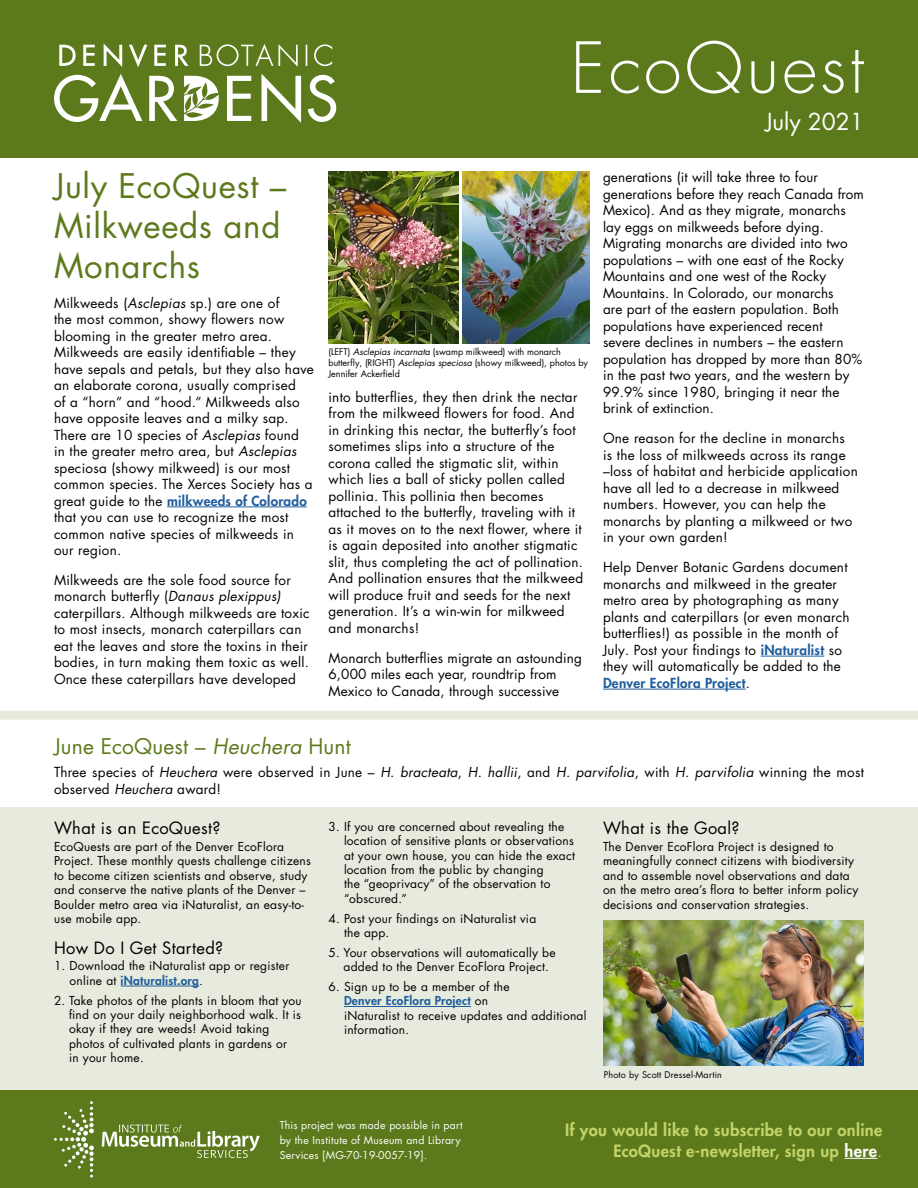
<style>
.page{position:relative;width:918px;height:1188px;background:#fff}
.page>*{position:absolute;margin:0;border:0;box-sizing:border-box;transform-origin:0 0}
.t1{font:300 68.4px "Futura LT Pro";letter-spacing:.05em;color:#fff}
.t2{font:33px/39.6px "Futura LT Pro";letter-spacing:.02em;color:#5c7a1c}
.t3{font:22.8px "Futura LT Pro";color:#fff}
.t4{font:21px "Futura LT Pro";letter-spacing:.01em;color:#5c7a1c}
.t5{font:800 16.5px/21px "Futura LT Pro";letter-spacing:.02em;color:#c2d368;text-align:right}
.t6{font:16.5px "Futura LT Pro";letter-spacing:.02em;color:#000}
.t7{font:13.5px/16.5px "Futura LT Pro";letter-spacing:.02em;color:#000}
.t8{font:12px/14.4px "Futura LT Pro";letter-spacing:.02em;color:#000}
.t9{font:10.5px/15px "Futura LT Pro";letter-spacing:.02em;color:#fff}
.t10{font:9px/10.8px "Futura LT Pro";color:#000}
.t11{font:9px "Futura LT Pro";letter-spacing:.02em;color:#000}
.s1{font-style:italic}
.s2{font-weight:800;color:#215e9e}
.s3{color:#fff}
.s4{font-weight:400}
</style>
<div class="page">
<hr style="left:167px;top:507px;width:140px;height:1px;background:#215e9e">
<hr style="left:761px;top:656px;width:63px;height:1px;background:#215e9e">
<hr style="left:603px;top:689px;width:143px;height:1px;background:#215e9e">
<div style="left:0;top:808px;width:918px;height:287px;background:#e6ebdd"></div>
<hr style="left:121px;top:986px;width:78px;height:1px;background:#215e9e">
<hr style="left:344px;top:1006px;width:127px;height:1px;background:#215e9e">
<div style="left:0;top:0;width:918px;height:158px;background:#5c7a1c"></div>
<svg style="left:59px;top:45px;width:17px;height:21px"></svg>
<svg style="left:83px;top:45px;width:12px;height:21px"></svg>
<svg style="left:104px;top:44px;width:18px;height:23px"></svg>
<svg style="left:129px;top:45px;width:18px;height:22px"></svg>
<svg style="left:154px;top:45px;width:12px;height:21px"></svg>
<svg style="left:175px;top:45px;width:14px;height:21px"></svg>
<svg style="left:200px;top:44px;width:73px;height:22px"></svg>
<svg style="left:279px;top:44px;width:19px;height:23px"></svg>
<svg style="left:306px;top:45px;width:1px;height:21px"></svg>
<svg style="left:314px;top:44px;width:18px;height:22px"></svg>
<svg style="left:54px;top:74px;width:88px;height:48px"></svg>
<svg style="left:149px;top:76px;width:28px;height:45px"></svg>
<svg style="left:227px;top:76px;width:24px;height:45px"></svg>
<svg style="left:261px;top:74px;width:40px;height:49px"></svg>
<svg style="left:308px;top:75px;width:28px;height:47px"></svg>
<svg style="left:184px;top:76px;width:35px;height:45px"></svg>
<div style="left:0;top:1091px;width:918px;height:97px;background:#5c7a1c"></div>
<hr style="left:845px;top:1158px;width:32px;height:1px;background:#fff">
<svg style="left:54px;top:1101px;width:40px;height:77px"></svg>
<svg style="left:102px;top:1124px;width:158px;height:34px"></svg>
<div style="left:0;top:711px;width:918px;height:9px;background:#e6ebdd"></div>
<img style="left:604px;top:920px;width:260px;height:146px">
<img style="left:328px;top:171px;width:131px;height:173px">
<img style="left:462px;top:171px;width:128px;height:173px">
<h2 class="t2" style="left:54px;top:166px;width:234px">July EcoQuest –<br>Milkweeds and<br>Monarchs</h2>
<p class="t7" style="left:54px;top:294px;width:261px">Milkweeds (<span class="s1">Asclepias</span> sp.) are one of<br>the most common, showy flowers now blooming in the greater metro area.<br>Milkweeds are easily identifiable – they have sepals and petals, but they also have an elaborate corona, usually comprised<br>of a “horn” and “hood.” Milkweeds also have opposite leaves and a milky sap.<br>There are 10 species of <span class="s1">Asclepias</span> found<br>in the greater metro area, but <span class="s1">Asclepias </span>speciosa (showy milkweed) is our most common species. The Xerces Society has a great guide to the <span class="s2">milkweeds of Colorado </span>that you can use to recognize the most common native species of milkweeds in our region.</p>
<p class="t7" style="left:54px;top:572px;width:257px">Milkweeds are the sole food source for monarch butterfly (<span class="s1">Danaus plexippus) </span>caterpillars. Although milkweeds are toxic to most insects, monarch caterpillars can eat the leaves and store the toxins in their bodies, in turn making them toxic as well.<br>Once these caterpillars have developed</p>
<h1 class="t1" style="left:571px;top:23px;width:295px">EcoQuest</h1>
<h3 class="t3" style="left:765px;top:106px;width:100px">July 2021</h3>
<p class="t10" style="left:328px;top:347px;width:261px">(LEFT) <span class="s1">Asclepias incarnata</span> (swamp milkweed) with monarch butterfly, (RIGHT) <span class="s1">Asclepias speciosa</span> (showy milkweed), photos by<br>Jennifer Ackerfield</p>
<p class="t7" style="left:328px;top:388px;width:256px">into butterflies, they then drink the nectar from the milkweed flowers for food. And in drinking this nectar, the butterfly’s foot sometimes slips into a structure of the corona called the stigmatic slit, within which lies a ball of sticky pollen called pollinia. This pollinia then becomes attached to the butterfly, traveling with it as it moves on to the next flower, where it is again deposited into another stigmatic slit, thus completing the act of pollination.<br>And pollination ensures that the milkweed will produce fruit and seeds for the next generation. It’s a win-win for milkweed and monarchs!</p>
<p class="t7" style="left:328px;top:649px;width:255px">Monarch butterflies migrate an astounding<br>6,000 miles each year, roundtrip from<br>Mexico to Canada, through successive</p>
<p class="t7" style="left:603px;top:169px;width:263px">generations (it will take three to four generations before they reach Canada from Mexico). And as they migrate, monarchs lay eggs on milkweeds before dying.<br>Migrating monarchs are divided into two populations – with one east of the Rocky Mountains and one west of the Rocky Mountains. In Colorado, our monarchs<br>are part of the eastern population. Both populations have experienced recent<br>severe declines in numbers – the eastern population has dropped by more than 80% in the past two years, and the western by 99.9% since 1980, bringing it near the brink of extinction.</p>
<p class="t7" style="left:603px;top:430px;width:256px">One reason for the decline in monarchs<br>is the loss of milkweeds across its range –loss of habitat and herbicide application have all led to a decrease in milkweed numbers. However, you can help the monarchs by planting a milkweed or two in your own garden!</p>
<p class="t7" style="left:603px;top:559px;width:248px">Help Denver Botanic Gardens document monarchs and milkweed in the greater metro area by photographing as many plants and caterpillars (or even monarch butterflies!) as possible in the month of July. Post your findings to <span class="s2">iNaturalist</span> so they will automatically be added to the <span class="s2">Denver EcoFlora Project</span>.</p>
<h3 class="t4" style="left:54px;top:732px;width:298px">June EcoQuest – <span class="s1">Heuchera</span> Hunt</h3>
<p class="t7" style="left:54px;top:764px;width:812px">Three species of <span class="s1">Heuchera</span> were observed in June – <span class="s1">H. bracteata</span>, <span class="s1">H. hallii</span>, and <span class="s1">H. parvifolia</span>, with <span class="s1">H. parvifolia</span> winning the most observed <span class="s1">Heuchera</span> award!</p>
<p class="t6" style="left:54px;top:817px;width:168px">What is an EcoQuest?</p>
<p class="t8" style="left:54px;top:839px;width:258px">EcoQuests are part of the Denver EcoFlora Project. These monthly quests challenge citizens to become citizen scientists and observe, study and conserve the native plants of the Denver – Boulder metro area via iNaturalist, an easy-to&shy;use mobile app.</p>
<p class="t6" style="left:54px;top:936px;width:171px">How Do I Get Started?</p>
<p class="t8" style="left:70px;top:959px;width:221px;text-indent:-16px">1. Download the iNaturalist app or register online at <span class="s2">iNaturalist.org</span>.</p>
<p class="t8" style="left:69px;top:993px;width:234px;text-indent:-15px">2. Take photos of the plants in bloom that you find on your daily neighborhood walk. It is okay if they are weeds! Avoid taking photos of cultivated plants in gardens or<br>in your home.</p>
<p class="t8" style="left:344px;top:819px;width:232px;text-indent:-16px">3. If you are concerned about revealing the location of sensitive plants or observations at your own house, you can hide the exact location from the public by changing<br>the “geoprivacy” of the observation to “obscured.”</p>
<p class="t8" style="left:344px;top:911px;width:194px;text-indent:-16px">4. Post your findings on iNaturalist via the app.</p>
<p class="t8" style="left:344px;top:945px;width:214px;text-indent:-15px">5. Your observations will automatically be added to the Denver EcoFlora Project.</p>
<p class="t8" style="left:344px;top:979px;width:244px;text-indent:-16px">6. Sign up to be a member of the<br><span class="s2">Denver EcoFlora Project</span> on<br>iNaturalist to receive updates and additional information.</p>
<p class="t6" style="left:603px;top:817px;width:138px">What is the Goal?</p>
<p class="t8" style="left:603px;top:839px;width:257px">The Denver EcoFlora Project is designed to meaningfully connect citizens with biodiversity and to assemble novel observations and data on the metro area’s flora to better inform policy decisions and conservation strategies.</p>
<p class="t11" style="left:604px;top:1068px;width:120px">Photo by Scott Dressel-Martin</p>
<p class="t9" style="left:280px;top:1117px;width:184px">This project was made possible in part by the Institute of Museum and Library<br>Services [MG-70-19-0057-19].</p>
<p class="t5" style="left:565px;top:1118px;width:319px">If you would like to subscribe to our online<br>EcoQuest e-newsletter, sign up <span class="s3">here</span><span class="s4">.</span></p>
</div>
